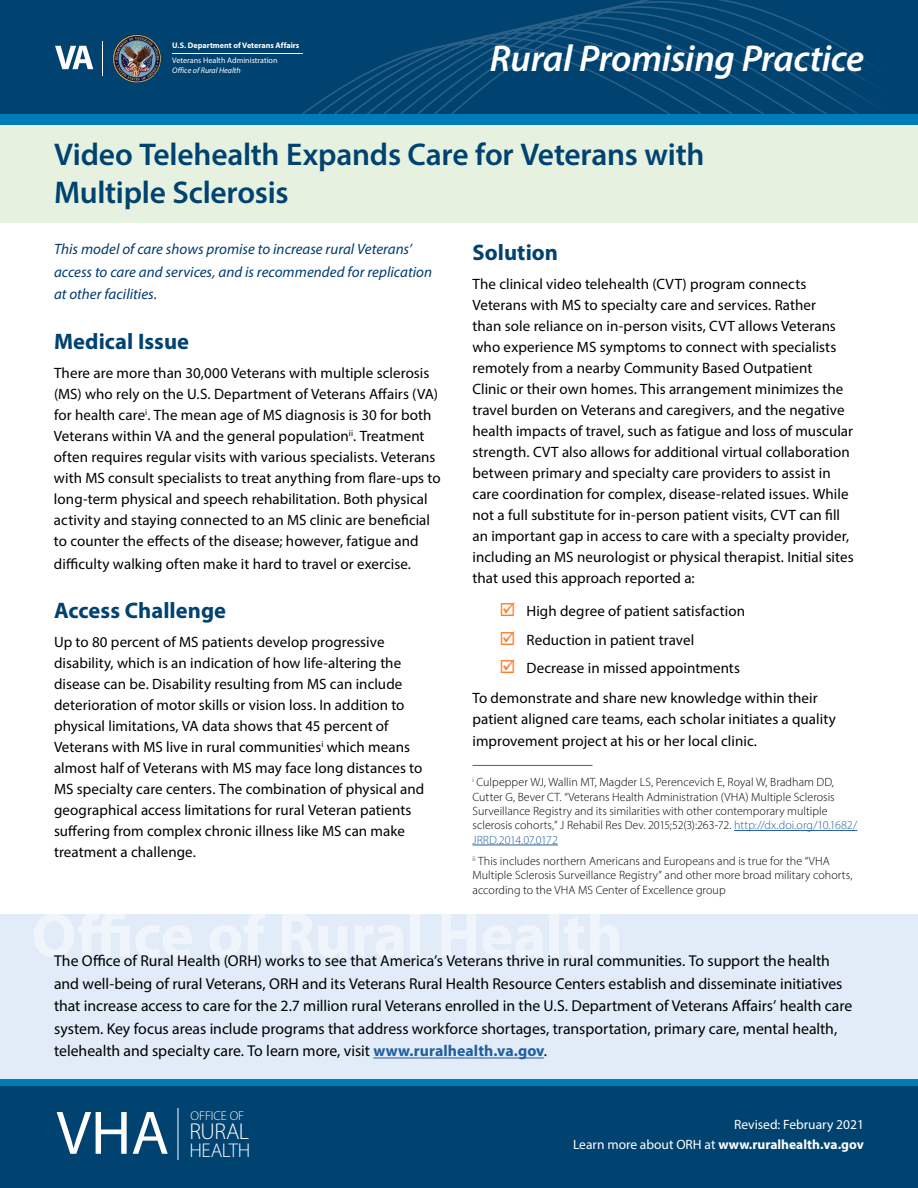
<style>
.page{position:relative;width:918px;height:1188px;background:#fff}
.page>*{position:absolute;margin:0;border:0;box-sizing:border-box;transform-origin:0 0}
.t1{font:61.95px "Myriad Pro";color:#fff}
.t2{font:italic 600 37.5px "Myriad Pro";letter-spacing:-.01em;color:#fff}
.t3{font:600 31.5px/37.8px "Myriad Pro";letter-spacing:-.01em;color:#004270}
.t4{font:300 22.95px "Myriad Pro";letter-spacing:-.02em;color:#fff}
.t5{font:700 22.5px "Myriad Pro";color:#004270}
.t6{font:300 19.95px "Myriad Pro";letter-spacing:-.02em;color:#fff}
.t7{font:15.75px/22.5px "Myriad Pro";letter-spacing:-.005em;color:#000}
.Body_Text{font:15px/21px "Myriad Pro";letter-spacing:.005em;color:#000}
.Body_Text-2{font:italic 15px/22.5px "Myriad Pro";color:#003b71}
.t8{font:700 13.5px "Myriad Pro";color:#fff}
.t9{font:13.5px "Myriad Pro";color:#fff}
.t10{font:300 12.9px "Myriad Pro";letter-spacing:-.005em;color:#fff}
.t11{font:300 12px/14.4px "Myriad Pro";letter-spacing:.005em;color:#000}
.t12{font:700 8.1px "Myriad Pro";color:#fff}
.t13{font:8.1px "Myriad Pro";color:#fff}
.t14{font:italic 8.1px "Myriad Pro";color:#fff}
.s1{color:#ff7f30}
.s2{color:#215e9e}
.s3{font-weight:700;color:#215e9e}
.s4{font-weight:400}
</style>
<div class="page">
<div style="left:0;top:914px;width:918px;height:201px;background:#e1ecf8"></div>
<hr style="left:373px;top:1058px;width:171px;height:1px;background:#215e9e">
<div style="left:0;top:1079px;width:918px;height:109px;background:#007cba"></div>
<div style="left:0;top:1086px;width:918px;height:102px;background:#004270"></div>
<div style="left:0;top:0;width:918px;height:222px;background:#e6f2df"></div>
<div style="left:0;top:0;width:918px;height:116px;background:#004270"></div>
<svg style="left:301px;top:0;width:572px;height:114px"></svg>
<hr style="left:178px;top:1109px;width:1px;height:50px;background:#fff">
<img style="left:113px;top:34px;width:48px;height:49px;border-radius:24px">
<hr style="left:102px;top:41px;width:1px;height:34px;background:#fff">
<svg style="left:55px;top:46px;width:38px;height:23px"></svg>
<hr style="left:172px;top:53px;width:130px;height:1px;background:#fff">
<div style="left:0;top:114px;width:918px;height:11px;background:#007cba"></div>
<hr style="left:472px;top:765px;width:120px;height:1px;background:#007cba">
<hr style="left:734px;top:830px;width:123px;height:1px;background:#215e9e">
<hr style="left:472px;top:845px;width:86px;height:1px;background:#215e9e">
<p class="t12" style="left:172px;top:40px;width:129px">U.S. Department of Veterans Affairs</p>
<p class="t13" style="left:172px;top:56px;width:107px">Veterans Health Administration</p>
<p class="t14" style="left:172px;top:65px;width:70px">Office of Rural Health</p>
<h1 class="t2" style="left:490px;top:35px;width:376px">Rural Promising Practice</h1>
<h2 class="t3" style="left:54px;top:135px;width:652px">Video Telehealth Expands Care for Veterans with<br>Multiple Sclerosis</h2>
<p class="Body_Text-2" style="left:54px;top:238px;width:380px">This model of care shows promise to increase rural Veterans’ access to care and services, and is recommended for replication at other facilities.</p>
<h3 class="t5" style="left:54px;top:326px;width:137px">Medical Issue</h3>
<p class="Body_Text" style="left:54px;top:362px;width:388px">There are more than 30,000 Veterans with multiple sclerosis (MS) who rely on the U.S. Department of Veterans Affairs (VA) for health care<sup>i</sup>. The mean age of MS diagnosis is 30 for both Veterans within VA and the general population<sup>ii</sup>. Treatment often requires regular visits with various specialists. Veterans with MS consult specialists to treat anything from flare-ups to long-term physical and speech rehabilitation. Both physical activity and staying connected to an MS clinic are beneficial to counter the effects of the disease; however, fatigue and</p>
<p class="Body_Text" style="left:54px;top:553px;width:359px">difficulty walking often make it hard to travel or exercise.</p>
<h3 class="t5" style="left:54px;top:596px;width:174px">Access Challenge</h3>
<p class="Body_Text" style="left:54px;top:631px;width:372px">Up to 80 percent of MS patients develop progressive disability, which is an indication of how life-altering the disease can be. Disability resulting from MS can include deterioration of motor skills or vision loss. In addition to physical limitations, VA data shows that 45 percent of Veterans with MS live in rural communities<sup>i</sup> which means almost half of Veterans with MS may face long distances to MS specialty care centers. The combination of physical and geographical access limitations for rural Veteran patients suffering from complex chronic illness like MS can make treatment a challenge.</p>
<h3 class="t5" style="left:472px;top:238px;width:87px">Solution</h3>
<p class="Body_Text" style="left:472px;top:273px;width:383px">The clinical video telehealth (CVT) program connects Veterans with MS to specialty care and services. Rather<br>than sole reliance on in-person visits, CVT allows Veterans who experience MS symptoms to connect with specialists remotely from a nearby Community Based Outpatient<br>Clinic or their own homes. This arrangement minimizes the travel burden on Veterans and caregivers, and the negative health impacts of travel, such as fatigue and loss of muscular strength. CVT also allows for additional virtual collaboration between primary and specialty care providers to assist in care coordination for complex, disease-related issues. While not a full substitute for in-person patient visits, CVT can fill an important gap in access to care with a specialty provider, including an MS neurologist or physical therapist. Initial sites that used this approach reported a:</p>
<p class="Body_Text" style="left:500px;top:600px;width:247px"><span class="s1">☑</span> High degree of patient satisfaction</p>
<p class="Body_Text" style="left:500px;top:629px;width:196px"><span class="s1">☑</span> Reduction in patient travel</p>
<p class="Body_Text" style="left:500px;top:657px;width:242px"><span class="s1">☑</span> Decrease in missed appointments</p>
<p class="Body_Text" style="left:472px;top:687px;width:365px">To demonstrate and share new knowledge within their patient aligned care teams, each scholar initiates a quality</p>
<p class="Body_Text" style="left:472px;top:731px;width:286px">improvement project at his or her local clinic.</p>
<p class="t11" style="left:472px;top:775px;width:386px"><sup>i</sup> Culpepper WJ, Wallin MT, Magder LS, Perencevich E, Royal W, Bradham DD, Cutter G, Bever CT. “Veterans Health Administration (VHA) Multiple Sclerosis Surveillance Registry and its similarities with other contemporary multiple sclerosis cohorts,” J Rehabil Res Dev. 2015;52(3):263-72. <span class="s2">http://dx.doi.org/10.1682/ JRRD.2014.07.0172</span></p>
<p class="t11" style="left:472px;top:854px;width:382px"><sup>ii</sup> This includes northern Americans and Europeans and is true for the “VHA<br>Multiple Sclerosis Surveillance Registry” and other more broad military cohorts, according to the VHA MS Center of Excellence group</p>
<p class="t7" style="left:54px;top:950px;width:800px">The Office of Rural Health (ORH) works to see that America’s Veterans thrive in rural communities. To support the health and well-being of rural Veterans, ORH and its Veterans Rural Health Resource Centers establish and disseminate initiatives that increase access to care for the 2.7 million rural Veterans enrolled in the U.S. Department of Veterans Affairs’ health care system. Key focus areas include programs that address workforce shortages, transportation, primary care, mental health, telehealth and specialty care. To learn more, visit <span class="s3">www.ruralhealth.va.gov</span>.</p>
<h1 class="t1" style="left:56px;top:1095px;width:114px">VHA</h1>
<p class="t10" style="left:191px;top:1108px;width:55px">OFFICE OF</p>
<h3 class="t4" style="left:189px;top:1119px;width:61px">RURAL</h3>
<h3 class="t6" style="left:189px;top:1139px;width:62px">HEALTH</h3>
<p class="t9" style="left:734px;top:1116px;width:131px">Revised: February 2021</p>
<p class="t8" style="left:573px;top:1136px;width:292px"><span class="s4">Learn more about ORH at</span> www.ruralhealth.va.gov</p>
</div>
